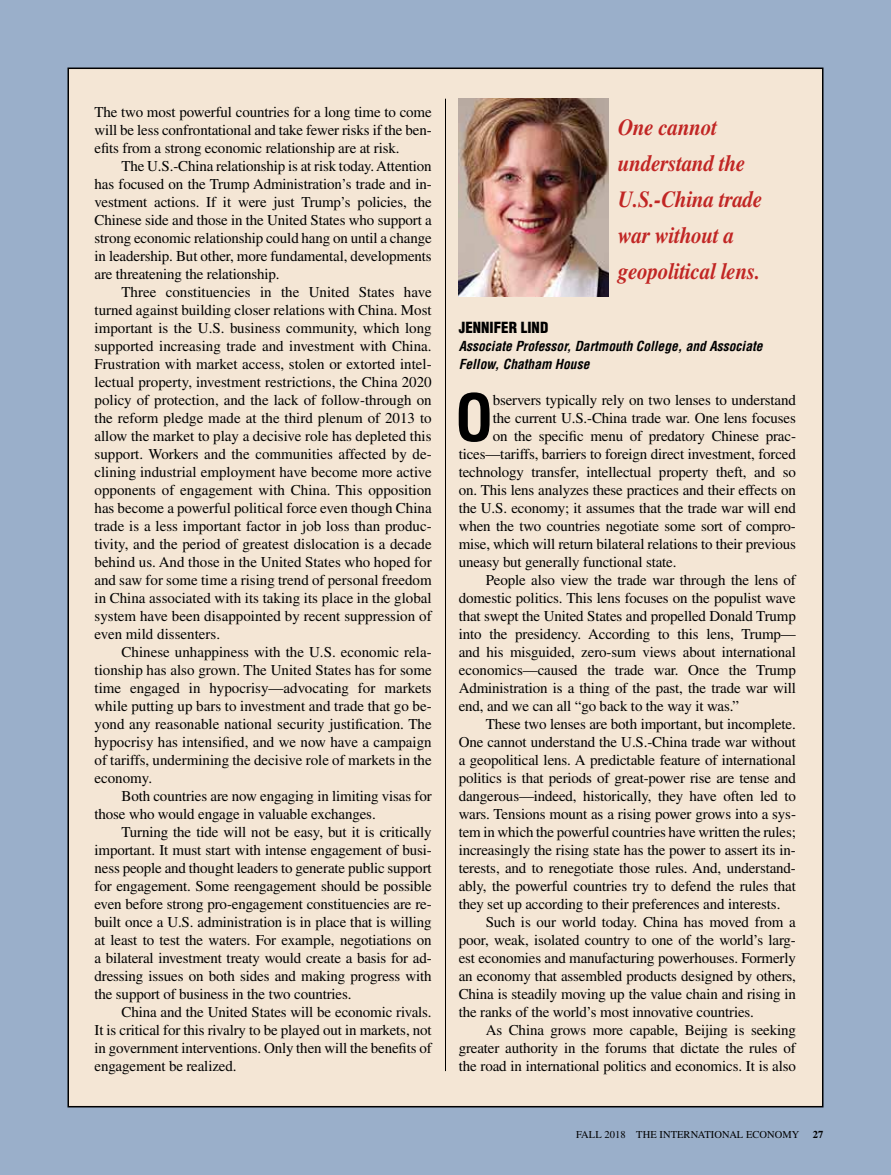
<style>
.page{position:relative;width:891px;height:1175px;background:#fff}
.page>*{position:absolute;margin:0;border:0;box-sizing:border-box;transform-origin:0 0}
.t1{font:700 condensed 63px "Helvetica LT Std";color:#000}
.t2{font:italic 700 23.1px/36px "Times LT Std";letter-spacing:-.01em;color:#c12624;scale:.91 1}
.t3{font:15px/18px "Times LT Std";letter-spacing:-.01em;color:#000;text-align:justify}
.t4{font:900 condensed 15px "Helvetica LT Std";color:#000}
.t5{font:italic 700 condensed 13.5px/18px "Helvetica LT Std";color:#000}
.t6{font:10.5px "Times LT Std";letter-spacing:.005em;color:#000}
.t7{font:700 10.5px "Times LT Std";color:#000}
</style>
<div class="page">
<div style="left:0;top:0;width:891px;height:1174px;background:#9aafca"></div>
<div style="left:68px;top:68px;width:755px;height:1038px;background:#f4e6d5"></div>
<hr style="left:445px;top:99px;width:1px;height:972px;background:#000">
<img style="left:459px;top:99px;width:149px;height:198px">
<p class="t3" style="left:94px;top:103px;width:339px">The two most powerful countries for a long time to come will be less confrontational and take fewer risks if the ben&shy;efits from a strong economic relationship are at risk.</p>
<p class="t3" style="left:94px;top:157px;width:339px;text-indent:27px">The U.S.-China relationship is at risk today. Attention has focused on the Trump Administration’s trade and in&shy;vestment actions. If it were just Trump’s policies, the Chinese side and those in the United States who support a strong economic relationship could hang on until a change in leadership. But other, more fundamental, developments are threatening the relationship.</p>
<p class="t3" style="left:94px;top:283px;width:339px;text-indent:27px">Three constituencies in the United States have turned against building closer relations with China. Most important is the U.S. business community, which long supported increasing trade and investment with China.<br>Frustration with market access, stolen or extorted intel&shy;lectual property, investment restrictions, the China 2020 policy of protection, and the lack of follow-through on the reform pledge made at the third plenum of 2013 to allow the market to play a decisive role has depleted this support. Workers and the communities affected by de&shy;clining industrial employment have become more active opponents of engagement with China. This opposition has become a powerful political force even though China trade is a less important factor in job loss than produc&shy;tivity, and the period of greatest dislocation is a decade behind us. And those in the United States who hoped for and saw for some time a rising trend of personal freedom in China associated with its taking its place in the global system have been disappointed by recent suppression of even mild dissenters.</p>
<p class="t3" style="left:94px;top:643px;width:339px;text-indent:27px">Chinese unhappiness with the U.S. economic rela&shy;tionship has also grown. The United States has for some time engaged in hypocrisy—advocating for markets while putting up bars to investment and trade that go be&shy;yond any reasonable national security justification. The hypocrisy has intensified, and we now have a campaign of tariffs, undermining the decisive role of markets in the economy.</p>
<p class="t3" style="left:94px;top:787px;width:339px;text-indent:27px">Both countries are now engaging in limiting visas for those who would engage in valuable exchanges.</p>
<p class="t3" style="left:94px;top:823px;width:339px;text-indent:27px">Turning the tide will not be easy, but it is critically important. It must start with intense engagement of busi&shy;ness people and thought leaders to generate public support for engagement. Some reengagement should be possible even before strong pro-engagement constituencies are re&shy;built once a U.S. administration is in place that is willing at least to test the waters. For example, negotiations on a bilateral investment treaty would create a basis for ad&shy;dressing issues on both sides and making progress with the support of business in the two countries.</p>
<p class="t3" style="left:94px;top:1003px;width:339px;text-indent:27px">China and the United States will be economic rivals.<br>It is critical for this rivalry to be played out in markets, not in government interventions. Only then will the benefits of engagement be realized.</p>
<h2 class="t2" style="left:618px;top:109px;width:160px">One cannot understand the<br>U.S.-China trade war without a geopolitical lens.</h2>
<p class="t4" style="left:459px;top:318px;width:91px">JENNIFER LIND</p>
<p class="t5" style="left:459px;top:337px;width:305px">Associate Professor, Dartmouth College, and Associate<br>Fellow, Chatham House</p>
<h1 class="t1" style="left:455px;top:378px;width:40px">O</h1>
<p class="t3" style="left:493px;top:391px;width:305px">bservers typically rely on two lenses to understand</p>
<p class="t3" style="left:493px;top:409px;width:305px">the current U.S.-China trade war. One lens focuses</p>
<p class="t3" style="left:493px;top:427px;width:305px">on the specific menu of predatory Chinese prac-</p>
<p class="t3" style="left:459px;top:445px;width:339px">tices—tariffs, barriers to foreign direct investment, forced</p>
<p class="t3" style="left:459px;top:463px;width:339px">technology transfer, intellectual property theft, and so</p>
<p class="t3" style="left:459px;top:481px;width:339px">on. This lens analyzes these practices and their effects on</p>
<p class="t3" style="left:459px;top:499px;width:339px">the U.S. economy; it assumes that the trade war will end</p>
<p class="t3" style="left:459px;top:517px;width:339px">when the two countries negotiate some sort of compro-</p>
<p class="t3" style="left:459px;top:535px;width:339px">mise, which will return bilateral relations to their previous</p>
<p class="t3" style="left:459px;top:553px;width:219px">uneasy but generally functional state.</p>
<p class="t3" style="left:486px;top:571px;width:312px">People also view the trade war through the lens of</p>
<p class="t3" style="left:459px;top:589px;width:339px">domestic politics. This lens focuses on the populist wave</p>
<p class="t3" style="left:459px;top:607px;width:339px">that swept the United States and propelled Donald Trump</p>
<p class="t3" style="left:459px;top:625px;width:339px">into the presidency. According to this lens, Trump—</p>
<p class="t3" style="left:459px;top:643px;width:339px">and his misguided, zero-sum views about international</p>
<p class="t3" style="left:459px;top:661px;width:339px">economics—caused the trade war. Once the Trump</p>
<p class="t3" style="left:459px;top:679px;width:339px">Administration is a thing of the past, the trade war will</p>
<p class="t3" style="left:459px;top:697px;width:282px">end, and we can all “go back to the way it was.”</p>
<p class="t3" style="left:486px;top:715px;width:312px">These two lenses are both important, but incomplete.</p>
<p class="t3" style="left:459px;top:733px;width:339px">One cannot understand the U.S.-China trade war without</p>
<p class="t3" style="left:459px;top:751px;width:339px">a geopolitical lens. A predictable feature of international</p>
<p class="t3" style="left:459px;top:769px;width:339px">politics is that periods of great-power rise are tense and</p>
<p class="t3" style="left:459px;top:787px;width:339px">dangerous—indeed, historically, they have often led to</p>
<p class="t3" style="left:459px;top:805px;width:339px">wars. Tensions mount as a rising power grows into a sys-</p>
<p class="t3" style="left:459px;top:823px;width:339px">tem in which the powerful countries have written the rules;</p>
<p class="t3" style="left:459px;top:841px;width:339px">increasingly the rising state has the power to assert its in-</p>
<p class="t3" style="left:459px;top:859px;width:339px">terests, and to renegotiate those rules. And, understand-</p>
<p class="t3" style="left:459px;top:877px;width:339px">ably, the powerful countries try to defend the rules that</p>
<p class="t3" style="left:459px;top:895px;width:323px">they set up according to their preferences and interests.</p>
<p class="t3" style="left:486px;top:913px;width:312px">Such is our world today. China has moved from a</p>
<p class="t3" style="left:459px;top:931px;width:339px">poor, weak, isolated country to one of the world’s larg-</p>
<p class="t3" style="left:459px;top:949px;width:339px">est economies and manufacturing powerhouses. Formerly</p>
<p class="t3" style="left:459px;top:967px;width:339px">an economy that assembled products designed by others,</p>
<p class="t3" style="left:459px;top:985px;width:339px">China is steadily moving up the value chain and rising in</p>
<p class="t3" style="left:459px;top:1003px;width:297px">the ranks of the world’s most innovative countries.</p>
<p class="t3" style="left:486px;top:1021px;width:312px">As China grows more capable, Beijing is seeking</p>
<p class="t3" style="left:459px;top:1039px;width:339px">greater authority in the forums that dictate the rules of</p>
<p class="t3" style="left:459px;top:1057px;width:339px">the road in international politics and economics. It is also</p>
<p class="t6" style="left:576px;top:1128px;width:225px">FALL 2018 THE INTERNATIONAL ECONOMY</p>
<p class="t7" style="left:813px;top:1128px;width:12px">27</p>
</div>
